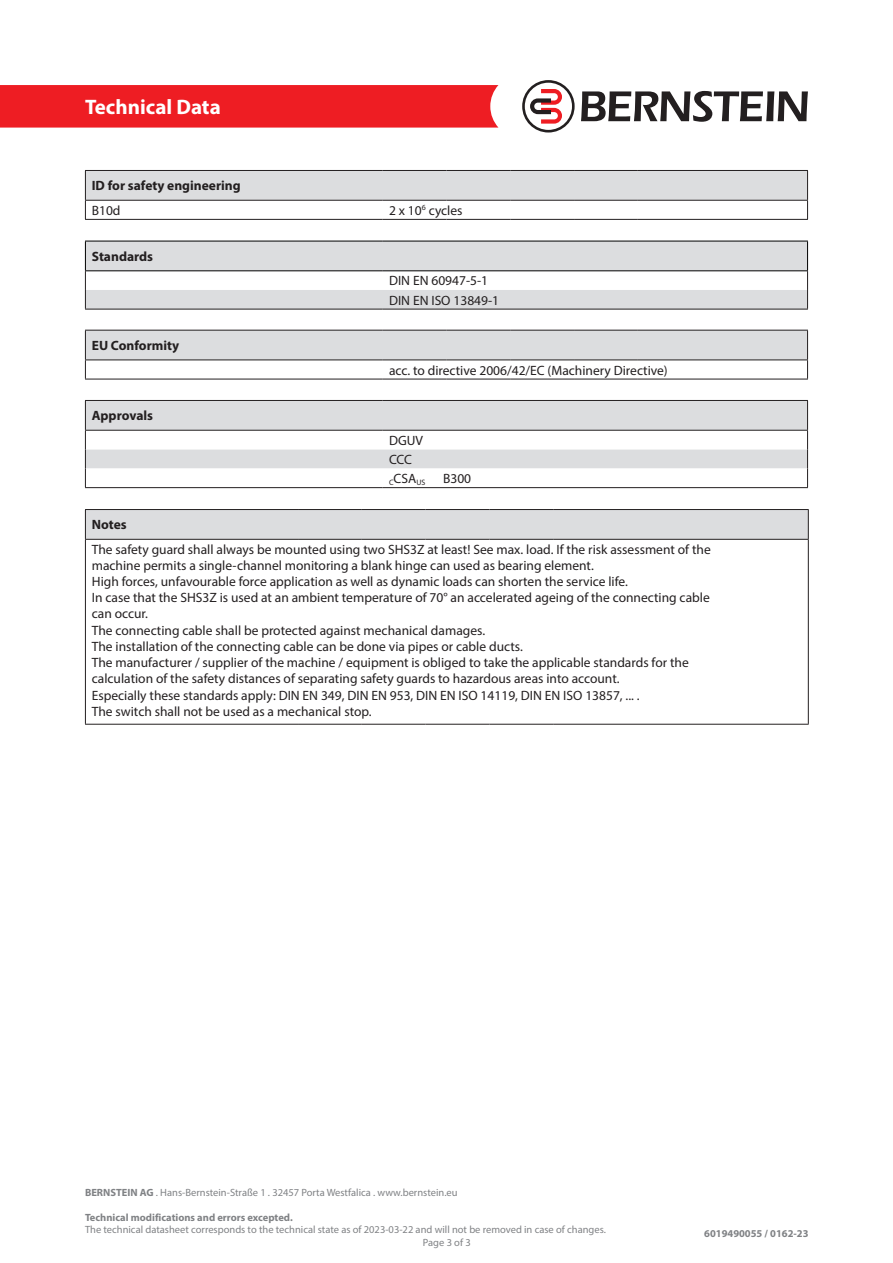
<style>
.page{position:relative;width:893px;height:1263px;background:#fff}
.page>*{position:absolute;margin:0;border:0;box-sizing:border-box;transform-origin:0 0}
.t1{font:700 21px "Myriad Pro";color:#fff}
.t2{font:13.5px "Myriad Pro";color:#231f20}
.t3{font:700 13.5px "Myriad Pro";color:#231f20}
.t4{font:10.5px "Myriad Pro";color:#808285}
.t5{font:700 10.5px "Myriad Pro";color:#808285}
.t6{font:7.8px "Myriad Pro";color:#231f20}
.s1{font-weight:700}
</style>
<div class="page">
<div style="left:0;top:85px;width:498px;height:43px;background:#ee1d23"></div>
<svg style="left:581px;top:91px;width:227px;height:31px"></svg>
<svg style="left:522px;top:80px;width:53px;height:53px"></svg>
<svg style="left:85px;top:241px;width:723px;height:68px"></svg>
<hr style="left:85px;top:309px;width:298px;height:1px;background:#231f20">
<hr style="left:383px;top:309px;width:425px;height:1px;background:#231f20">
<svg style="left:85px;top:171px;width:723px;height:48px"></svg>
<hr style="left:85px;top:170px;width:298px;height:1px;background:#231f20">
<hr style="left:383px;top:170px;width:63px;height:1px;background:#231f20">
<hr style="left:446px;top:170px;width:64px;height:1px;background:#231f20">
<hr style="left:510px;top:170px;width:64px;height:1px;background:#231f20">
<hr style="left:574px;top:170px;width:64px;height:1px;background:#231f20">
<hr style="left:638px;top:170px;width:170px;height:1px;background:#231f20">
<hr style="left:85px;top:200px;width:298px;height:1px;background:#231f20">
<hr style="left:383px;top:200px;width:63px;height:1px;background:#231f20">
<hr style="left:446px;top:200px;width:64px;height:1px;background:#231f20">
<hr style="left:510px;top:200px;width:64px;height:1px;background:#231f20">
<hr style="left:574px;top:200px;width:64px;height:1px;background:#231f20">
<hr style="left:638px;top:200px;width:170px;height:1px;background:#231f20">
<hr style="left:85px;top:219px;width:298px;height:1px;background:#231f20">
<hr style="left:383px;top:219px;width:63px;height:1px;background:#231f20">
<hr style="left:446px;top:219px;width:64px;height:1px;background:#231f20">
<hr style="left:510px;top:219px;width:64px;height:1px;background:#231f20">
<hr style="left:574px;top:219px;width:64px;height:1px;background:#231f20">
<hr style="left:638px;top:219px;width:170px;height:1px;background:#231f20">
<svg style="left:85px;top:331px;width:723px;height:48px"></svg>
<hr style="left:85px;top:379px;width:298px;height:1px;background:#231f20">
<hr style="left:383px;top:379px;width:63px;height:1px;background:#231f20">
<hr style="left:446px;top:379px;width:64px;height:1px;background:#231f20">
<hr style="left:510px;top:379px;width:64px;height:1px;background:#231f20">
<hr style="left:574px;top:379px;width:64px;height:1px;background:#231f20">
<hr style="left:638px;top:379px;width:170px;height:1px;background:#231f20">
<hr style="left:85px;top:330px;width:1px;height:30px;background:#231f20">
<hr style="left:807px;top:330px;width:1px;height:30px;background:#231f20">
<hr style="left:85px;top:330px;width:298px;height:1px;background:#231f20">
<hr style="left:383px;top:330px;width:63px;height:1px;background:#231f20">
<hr style="left:446px;top:330px;width:64px;height:1px;background:#231f20">
<hr style="left:510px;top:330px;width:64px;height:1px;background:#231f20">
<hr style="left:574px;top:330px;width:64px;height:1px;background:#231f20">
<hr style="left:638px;top:330px;width:170px;height:1px;background:#231f20">
<hr style="left:85px;top:400px;width:298px;height:1px;background:#231f20">
<hr style="left:383px;top:400px;width:425px;height:1px;background:#231f20">
<svg style="left:85px;top:401px;width:723px;height:87px"></svg>
<hr style="left:85px;top:430px;width:298px;height:1px;background:#231f20">
<hr style="left:383px;top:430px;width:425px;height:1px;background:#231f20">
<div style="left:85px;top:510px;width:724px;height:29px;background:#dcdddf"></div>
<hr style="left:85px;top:540px;width:1px;height:184px;background:#231f20">
<hr style="left:808px;top:540px;width:1px;height:184px;background:#231f20">
<hr style="left:85px;top:509px;width:213px;height:1px;background:#231f20">
<hr style="left:298px;top:509px;width:64px;height:1px;background:#231f20">
<hr style="left:362px;top:509px;width:64px;height:1px;background:#231f20">
<hr style="left:426px;top:509px;width:63px;height:1px;background:#231f20">
<hr style="left:489px;top:509px;width:64px;height:1px;background:#231f20">
<hr style="left:553px;top:509px;width:256px;height:1px;background:#231f20">
<hr style="left:85px;top:539px;width:213px;height:1px;background:#231f20">
<hr style="left:298px;top:539px;width:64px;height:1px;background:#231f20">
<hr style="left:362px;top:539px;width:64px;height:1px;background:#231f20">
<hr style="left:426px;top:539px;width:63px;height:1px;background:#231f20">
<hr style="left:489px;top:539px;width:64px;height:1px;background:#231f20">
<hr style="left:553px;top:539px;width:256px;height:1px;background:#231f20">
<hr style="left:85px;top:724px;width:213px;height:1px;background:#231f20">
<hr style="left:298px;top:724px;width:64px;height:1px;background:#231f20">
<hr style="left:362px;top:724px;width:64px;height:1px;background:#231f20">
<hr style="left:426px;top:724px;width:63px;height:1px;background:#231f20">
<hr style="left:489px;top:724px;width:64px;height:1px;background:#231f20">
<hr style="left:553px;top:724px;width:256px;height:1px;background:#231f20">
<h1 class="t1" style="left:85px;top:93px;width:137px">Technical Data</h1>
<p class="t3" style="left:92px;top:177px;width:150px">ID for safety engineering</p>
<p class="t2" style="left:92px;top:202px;width:30px">B10d</p>
<p class="t2" style="left:389px;top:202px;width:75px">2 x 10<sup>6</sup> cycles</p>
<p class="t3" style="left:92px;top:248px;width:63px">Standards</p>
<p class="t3" style="left:92px;top:337px;width:89px">EU Conformity</p>
<p class="t3" style="left:92px;top:407px;width:63px">Approvals</p>
<p class="t2" style="left:389px;top:273px;width:101px">DIN EN 60947-5-1</p>
<p class="t2" style="left:389px;top:292px;width:112px">DIN EN ISO 13849-1</p>
<p class="t2" style="left:389px;top:362px;width:280px">acc. to directive 2006/42/EC (Machinery Directive)</p>
<p class="t2" style="left:389px;top:432px;width:35px">DGUV</p>
<p class="t2" style="left:389px;top:451px;width:24px">CCC</p>
<p class="t6" style="left:389px;top:477px;width:38px">C<sup>CSA</sup>US</p>
<p class="t2" style="left:443px;top:470px;width:30px">B300</p>
<p class="t3" style="left:92px;top:516px;width:36px">Notes</p>
<p class="t2" style="left:92px;top:541px;width:620px">The safety guard shall always be mounted using two SHS3Z at least! See max. load. If the risk assessment of the</p>
<p class="t2" style="left:92px;top:557px;width:503px">machine permits a single-channel monitoring a blank hinge can used as bearing element.</p>
<p class="t2" style="left:92px;top:573px;width:538px">High forces, unfavourable force application as well as dynamic loads can shorten the service life.</p>
<p class="t2" style="left:92px;top:589px;width:619px">In case that the SHS3Z is used at an ambient temperature of 70° an accelerated ageing of the connecting cable</p>
<p class="t2" style="left:92px;top:606px;width:58px">can occur.</p>
<p class="t2" style="left:92px;top:622px;width:395px">The connecting cable shall be protected against mechanical damages.</p>
<p class="t2" style="left:92px;top:638px;width:432px">The installation of the connecting cable can be done via pipes or cable ducts.</p>
<p class="t2" style="left:92px;top:654px;width:598px">The manufacturer / supplier of the machine / equipment is obliged to take the applicable standards for the</p>
<p class="t2" style="left:92px;top:670px;width:529px">calculation of the safety distances of separating safety guards to hazardous areas into account.</p>
<p class="t2" style="left:92px;top:687px;width:549px">Especially these standards apply: DIN EN 349, DIN EN 953, DIN EN ISO 14119, DIN EN ISO 13857, ... .</p>
<p class="t2" style="left:92px;top:703px;width:281px">The switch shall not be used as a mechanical stop.</p>
<p class="t4" style="left:85px;top:1185px;width:374px"><span class="s1">BERNSTEIN AG</span> . Hans-Bernstein-Straße 1 . 32457 Porta Westfalica . www.bernstein.eu</p>
<p class="t5" style="left:85px;top:1210px;width:209px">Technical modifications and errors excepted.</p>
<p class="t4" style="left:85px;top:1223px;width:522px">The technical datasheet corresponds to the technical state as of 2023-03-22 and will not be removed in case of changes.</p>
<p class="t4" style="left:423px;top:1236px;width:49px">Page 3 of 3</p>
<p class="t5" style="left:704px;top:1227px;width:106px">6019490055 / 0162-23</p>
</div>
